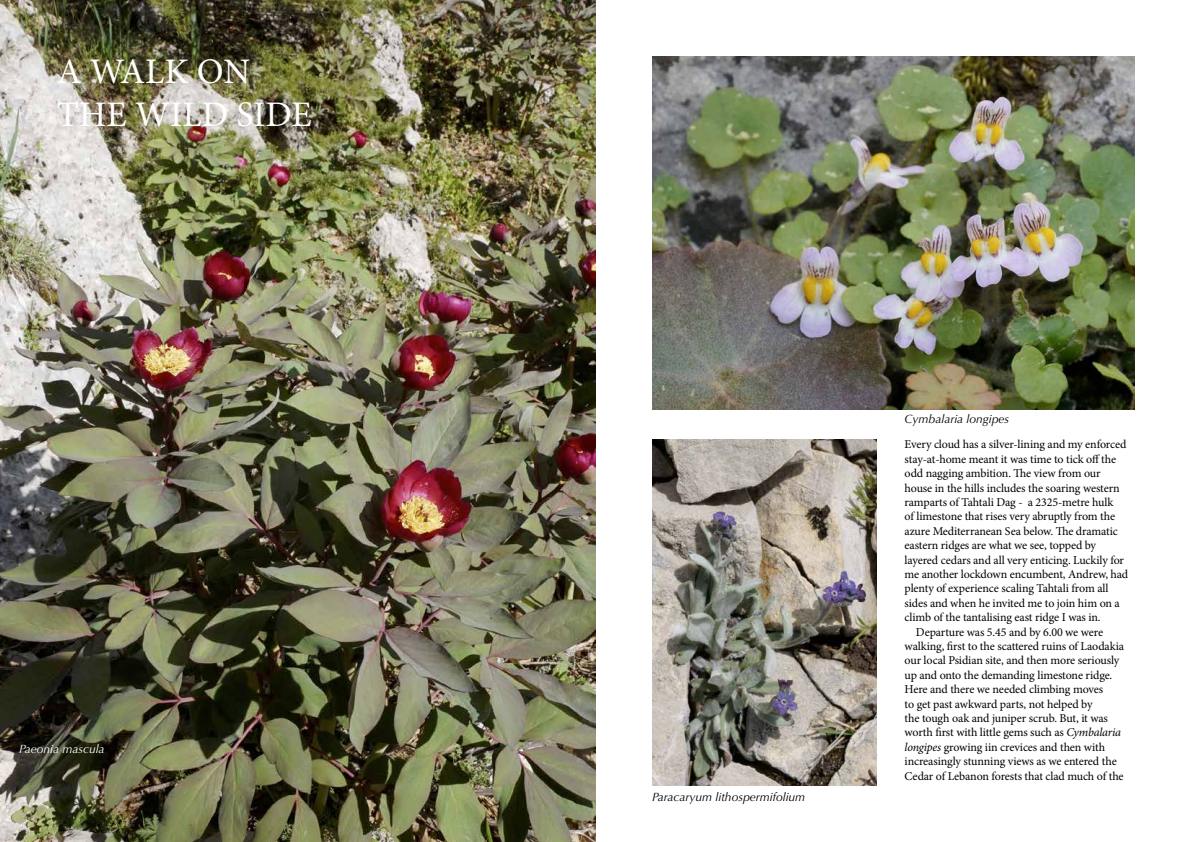
<style>
.page{position:relative;width:1191px;height:842px;background:#fff}
.page>*{position:absolute;margin:0;border:0;box-sizing:border-box;transform-origin:0 0}
.t1{font:36px/43.2px "Minion Pro";color:#fff}
.t2{font:12px "Minion Pro";letter-spacing:-.01em;color:#000}
.t3{font:italic 12px "Optima";color:#000}
.t4{font:italic 12px "Optima";color:#fff}
.s1{font-style:italic}
</style>
<div class="page">
<img style="left:0;top:0;width:595px;height:842px">
<img style="left:652px;top:57px;width:482px;height:353px">
<img style="left:652px;top:440px;width:224px;height:345px">
<h1 class="t1" style="left:57px;top:50px;width:257px">A WALK ON<br>THE WILD SIDE</h1>
<p class="t4" style="left:19px;top:742px;width:87px">Paeonia mascula</p>
<p class="t3" style="left:652px;top:789px;width:155px">Paracaryum lithospermifolium</p>
<p class="t3" style="left:904px;top:412px;width:106px">Cymbalaria longipes</p>
<p class="t2" style="left:904px;top:437px;width:223px">Every cloud has a silver-lining and my enforced</p>
<p class="t2" style="left:904px;top:451px;width:213px">stay-at-home meant it was time to tick off the</p>
<p class="t2" style="left:904px;top:465px;width:198px">odd nagging ambition. The view from our</p>
<p class="t2" style="left:904px;top:480px;width:217px">house in the hills includes the soaring western</p>
<p class="t2" style="left:904px;top:494px;width:210px">ramparts of Tahtali Dag - a 2325-metre hulk</p>
<p class="t2" style="left:904px;top:509px;width:212px">of limestone that rises very abruptly from the</p>
<p class="t2" style="left:904px;top:523px;width:215px">azure Mediterranean Sea below. The dramatic</p>
<p class="t2" style="left:904px;top:537px;width:193px">eastern ridges are what we see, topped by</p>
<p class="t2" style="left:904px;top:552px;width:221px">layered cedars and all very enticing. Luckily for</p>
<p class="t2" style="left:904px;top:566px;width:225px">me another lockdown encumbent, Andrew, had</p>
<p class="t2" style="left:904px;top:581px;width:205px">plenty of experience scaling Tahtali from all</p>
<p class="t2" style="left:904px;top:595px;width:217px">sides and when he invited me to join him on a</p>
<p class="t2" style="left:904px;top:609px;width:198px">climb of the tantalising east ridge I was in.</p>
<p class="t2" style="left:916px;top:624px;width:189px">Departure was 5.45 and by 6.00 we were</p>
<p class="t2" style="left:904px;top:638px;width:221px">walking, first to the scattered ruins of Laodakia</p>
<p class="t2" style="left:904px;top:653px;width:216px">our local Psidian site, and then more seriously</p>
<p class="t2" style="left:904px;top:667px;width:209px">up and onto the demanding limestone ridge.</p>
<p class="t2" style="left:904px;top:681px;width:200px">Here and there we needed climbing moves</p>
<p class="t2" style="left:904px;top:696px;width:189px">to get past awkward parts, not helped by</p>
<p class="t2" style="left:904px;top:710px;width:205px">the tough oak and juniper scrub. But, it was</p>
<p class="t2" style="left:904px;top:725px;width:218px">worth first with little gems such as <span class="s1">Cymbalaria</span></p>
<p class="t2" style="left:904px;top:739px;width:202px"><span class="s1">longipes</span> growing iin crevices and then with</p>
<p class="t2" style="left:904px;top:753px;width:214px">increasingly stunning views as we entered the</p>
<p class="t2" style="left:904px;top:768px;width:221px">Cedar of Lebanon forests that clad much of the</p>
</div>
